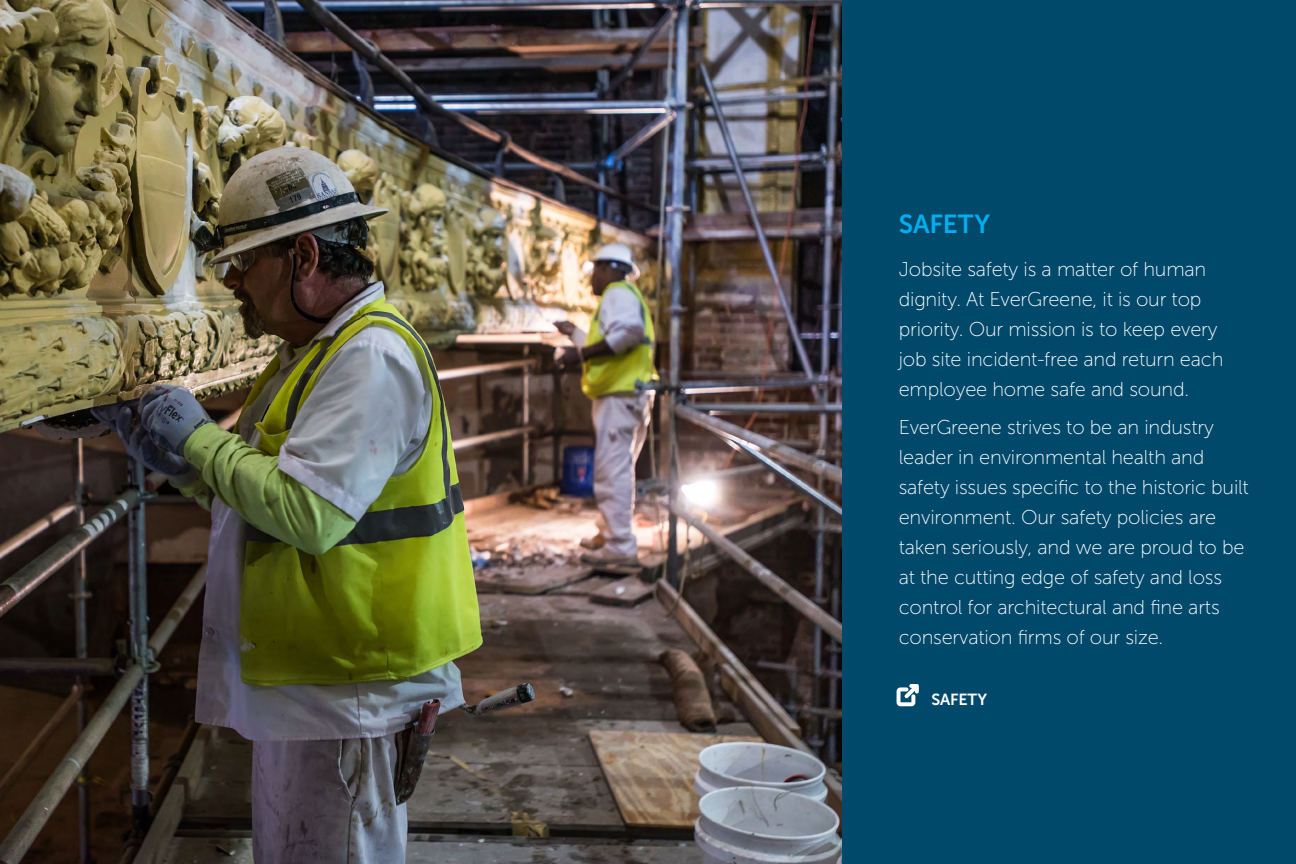
<style>
.page{position:relative;width:1296px;height:864px;background:#fff}
.page>*{position:absolute;margin:0;border:0;box-sizing:border-box;transform-origin:0 0}
.t1{font:26px "Museo Sans 700";letter-spacing:-.005em;color:#00aeef}
.t2{font:20px/30px "Museo Sans 100";letter-spacing:-.01em;color:#fff}
.t3{font:16px "Museo Sans 700";letter-spacing:-.01em;color:#fff}
</style>
<div class="page">
<img style="left:0;top:0;width:842px;height:864px">
<div style="left:842px;top:0;width:454px;height:864px;background:#00496b"></div>
<svg style="left:896px;top:684px;width:23px;height:23px"></svg>
<h1 class="t1" style="left:899px;top:209px;width:93px">SAFETY</h1>
<p class="t2" style="left:899px;top:255px;width:326px">Jobsite safety is a matter of human dignity. At EverGreene, it is our top priority. Our mission is to keep every job site incident-free and return each employee home safe and sound.</p>
<p class="t2" style="left:899px;top:413px;width:352px">EverGreene strives to be an industry leader in environmental health and safety issues specific to the historic built environment. Our safety policies are taken seriously, and we are proud to be at the cutting edge of safety and loss control for architectural and fine arts conservation firms of our size.</p>
<p class="t3" style="left:932px;top:690px;width:57px">SAFETY</p>
</div>
